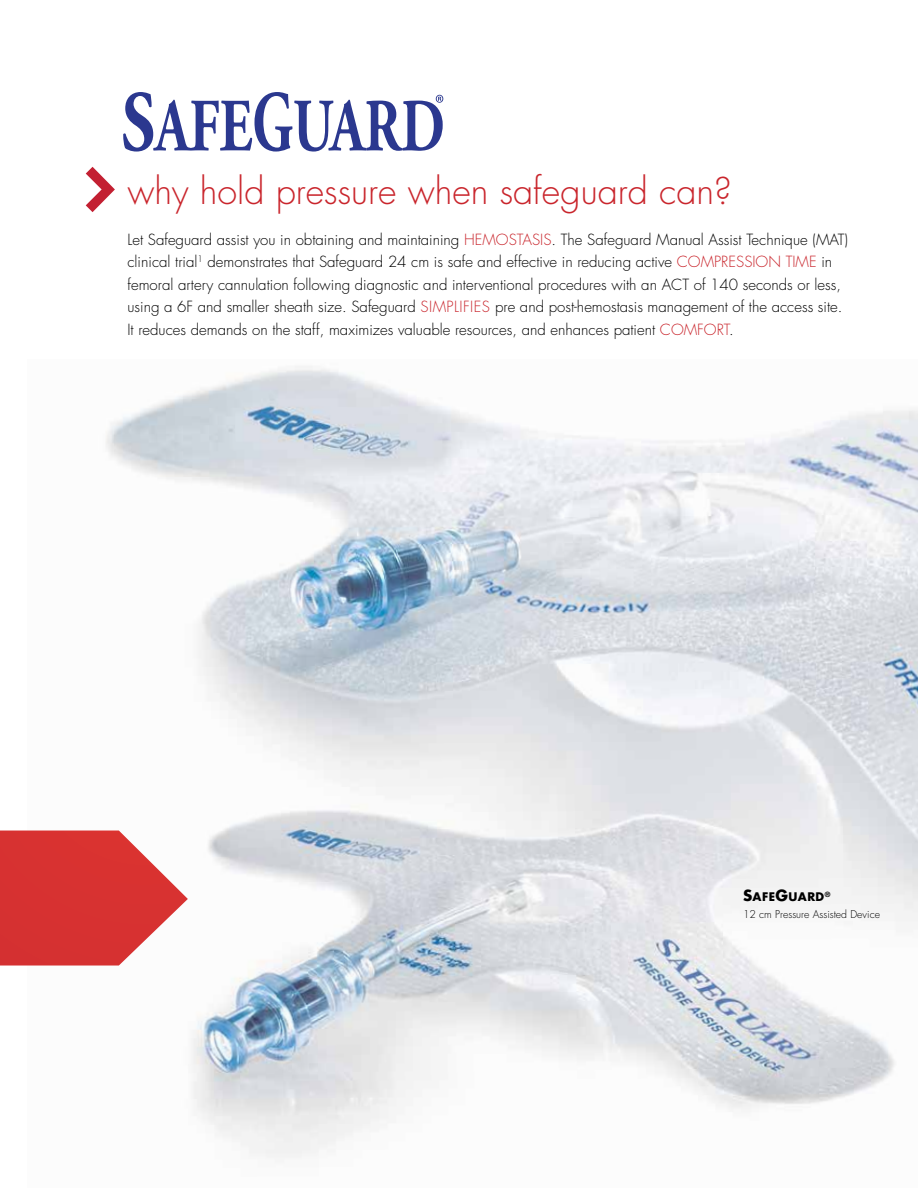
<style>
.page{position:relative;width:918px;height:1188px;background:#fff}
.page>*{position:absolute;margin:0;border:0;box-sizing:border-box;transform-origin:0 0}
.t1{font:300 36px "Futura";color:#c9252c}
.t2{font:300 15px/22.5px "Futura";color:#000}
.t3{font:700 11.55px "Futura";letter-spacing:.035em;color:#000}
.t4{font:300 10.5px "Futura";color:#000}
.s1{color:#c9252c}
.s2{font-size:15px}
</style>
<div class="page">
<img style="left:28px;top:366px;width:890px;height:792px">
<svg style="left:0;top:831px;width:188px;height:135px"></svg>
<svg style="left:123px;top:92px;width:320px;height:60px"></svg>
<svg style="left:86px;top:167px;width:29px;height:45px"></svg>
<h1 class="t1" style="left:128px;top:168px;width:606px">why hold pressure when safeguard can?</h1>
<p class="t2" style="left:128px;top:228px;width:699px">Let Safeguard assist you in obtaining and maintaining <span class="s1">h emostasis</span> . The Safeguard Manual Assist Technique (MAT</p>
<p class="t2" style="left:845px;top:228px;width:5px">)</p>
<p class="t2" style="left:128px;top:251px;width:706px">clinical trial<sup>1</sup> demonstrates that Safeguard 24 cm is safe and effective in reducing active <span class="s1">compression time</span> in femoral artery cannulation following diagnostic and interventional procedures with an ACT</p>
<p class="t2" style="left:128px;top:273px;width:717px;text-align:justify;text-indent:566px">of 140 seconds or less, using a 6F and smaller sheath size. Safeguard <span class="s1">s implif ies</span> pre and post-hemostasis management of the access site.<br>It reduces demands on the staff, maximizes valuable resources, and enhances patient <span class="s1">comfort</span>.</p>
<p class="t3" style="left:743px;top:889px;width:89px"><span class="s2">S</span>AFE<span class="s2">G</span>UARD<sup>®</sup></p>
<p class="t4" style="left:743px;top:907px;width:138px">12 cm Pressure Assisted Device</p>
</div>
